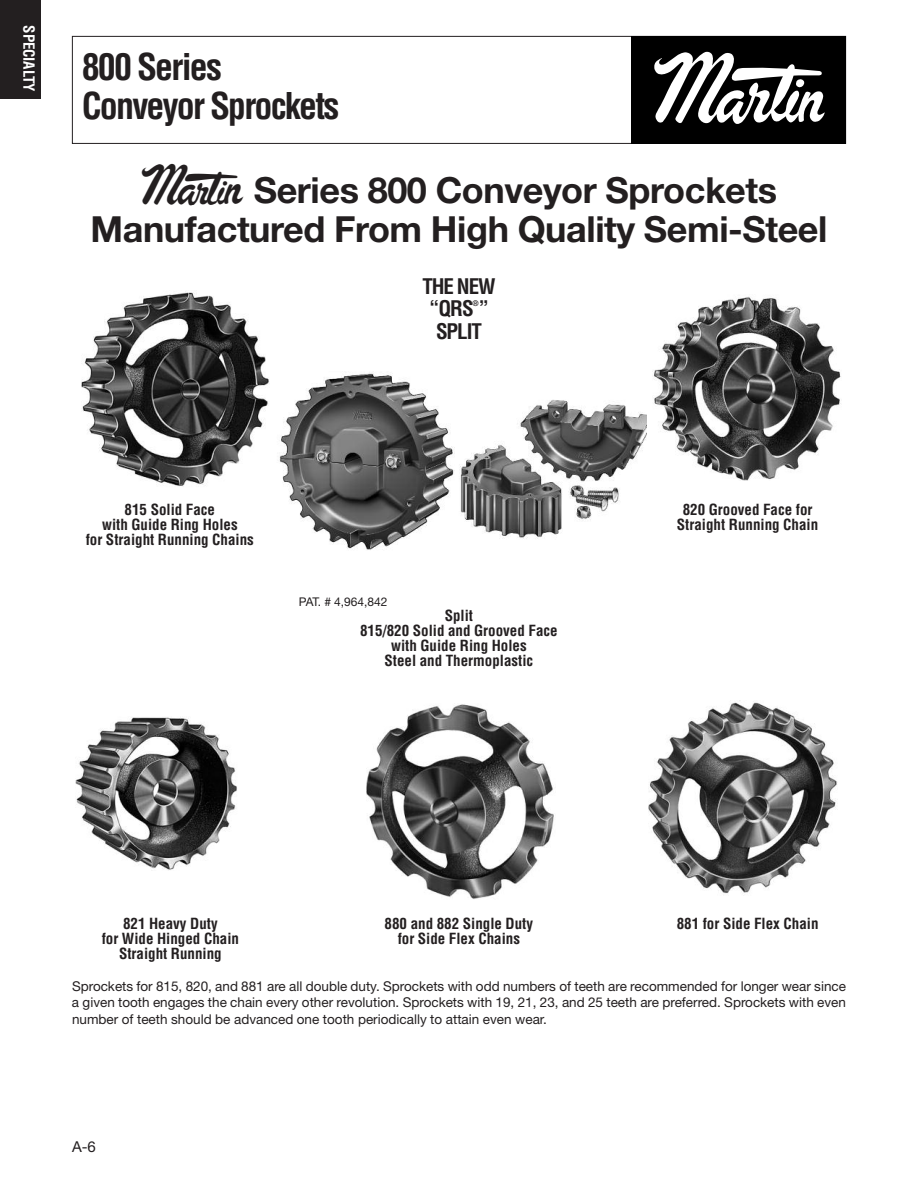
<style>
.page{position:relative;width:918px;height:1188px;background:#fff}
.page>*{position:absolute;margin:0;border:0;box-sizing:border-box;transform-origin:0 0}
.t1{font:700 36px/39px "Helvetica Neue";letter-spacing:-.01em;color:#231f20;text-align:center}
.t2{font:700 condensed 36px/39px "Helvetica";letter-spacing:-.05em;color:#231f20}
.t3{font:700 condensed 21px/22.5px "Helvetica";letter-spacing:-.05em;color:#231f20;text-align:center}
.t4{font:700 condensed 15px/15px "Helvetica";color:#231f20;text-align:center}
.t5{font:700 condensed 15px "Helvetica";letter-spacing:-.01em;color:#fff}
.t6{font:15px "Helvetica Neue";color:#231f20}
.t7{font:13.5px/16.5px "Helvetica Neue";color:#231f20;text-align:justify}
.t8{font:12px "Helvetica Neue";color:#231f20}
.t9{font:700 condensed 7.5px "Helvetica";color:#231f20}
.s1{font-family:"Martin";font-weight:400;font-size:45px}
</style>
<div class="page">
<div style="left:72px;top:36px;width:774px;height:108px;border:1px solid #231f20"></div>
<div style="left:632px;top:36px;width:214px;height:108px;background:#000"></div>
<svg style="left:654px;top:51px;width:171px;height:73px"></svg>
<div style="left:0;top:0;width:41px;height:99px;background:#231f20"></div>
<img style="left:82px;top:291px;width:187px;height:195px">
<img style="left:76px;top:717px;width:161px;height:153px">
<img style="left:648px;top:701px;width:190px;height:193px">
<img style="left:366px;top:704px;width:188px;height:195px">
<img style="left:652px;top:296px;width:189px;height:185px">
<img style="left:454px;top:400px;width:192px;height:139px">
<img style="left:279px;top:372px;width:175px;height:178px">
<p class="t5" style="left:38px;top:25px;width:68px;rotate:90deg">SPECIALTY</p>
<h1 class="t2" style="left:82px;top:49px;width:259px">800 Series<br>Conveyor Sprockets</h1>
<h1 class="t1" style="left:90px;top:174px;width:739px"><span class="s1">Martin</span> Series 800 Conveyor Sprockets<br>Manufactured From High Quality Semi-Steel</h1>
<h2 class="t3" style="left:422px;top:275px;width:75px">THE NEW “QRS ”</h2>
<p class="t9" style="left:473px;top:299px;width:8px">®</p>
<h2 class="t3" style="left:436px;top:320px;width:47px">SPLIT</h2>
<p class="t4" style="left:86px;top:503px;width:170px">815 Solid Face<br>with Guide Ring Holes<br>for Straight Running Chains</p>
<p class="t4" style="left:677px;top:503px;width:143px">820 Grooved Face for<br>Straight Running Chain</p>
<p class="t8" style="left:299px;top:597px;width:90px">PAT. # 4,964,842</p>
<p class="t4" style="left:360px;top:608px;width:199px">Split<br>815/820 Solid and Grooved Face with Guide Ring Holes<br>Steel and Thermoplastic</p>
<p class="t4" style="left:102px;top:917px;width:139px">821 Heavy Duty<br>for Wide Hinged Chain<br>Straight Running</p>
<p class="t4" style="left:385px;top:917px;width:150px">880 and 882 Single Duty for Side Flex Chains</p>
<p class="t4" style="left:677px;top:917px;width:143px">881 for Side Flex Chain</p>
<p class="t7" style="left:72px;top:979px;width:776px">Sprockets for 815, 820, and 881 are all double duty. Sprockets with odd numbers of teeth are recommended for longer wear since a given tooth engages the chain every other revolution. Sprockets with 19, 21, 23, and 25 teeth are preferred. Sprockets with even number of teeth should be advanced one tooth periodically to attain even wear.</p>
<p class="t6" style="left:72px;top:1141px;width:25px">A-6</p>
</div>
